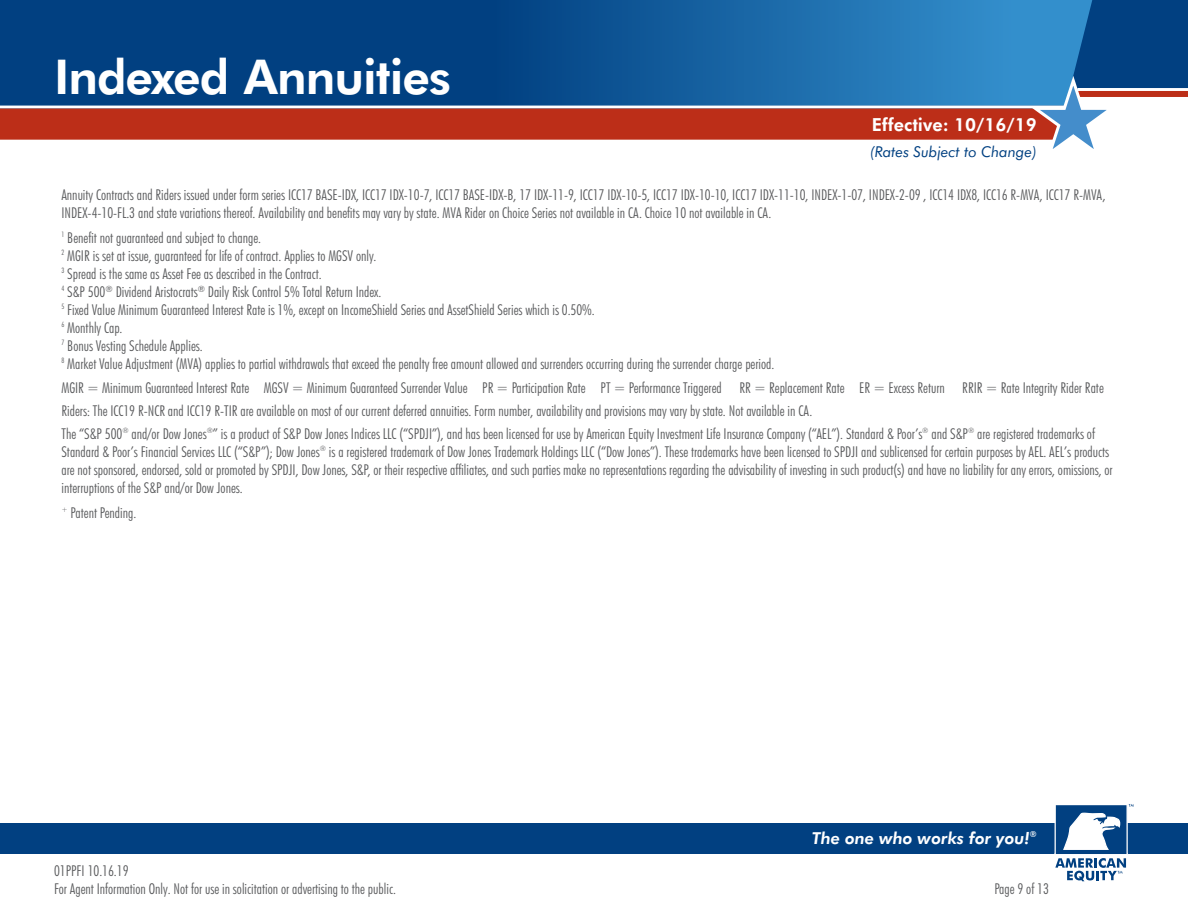
<style>
.page{position:relative;width:1188px;height:918px;background:#fff}
.page>*{position:absolute;margin:0;border:0;box-sizing:border-box;transform-origin:0 0}
.t1{font:800 48px "Futura BT";letter-spacing:-.02em;color:#fff}
.t2{font:800 18px "Futura BT";color:#fff}
.t3{font:italic 800 16.5px "Futura BT";color:#fff}
.t4{font:300 condensed 15px/18px "Futura BT";color:#57585a}
.t5{font:italic 15px "Futura BT";color:#014081}
.t6{font:italic 800 8.25px "Futura BT";color:#fff}
</style>
<div class="page">
<div style="left:1073px;top:91px;width:115px;height:6px;background:#bc2e18"></div>
<div style="left:1120px;top:0;width:68px;height:88px;background:#014081"></div>
<div style="left:0;top:0;width:323px;height:71px;background:#014081"></div>
<svg style="left:323px;top:0;width:797px;height:71px"></svg>
<svg style="left:0;top:71px;width:1121px;height:78px"></svg>
<div style="left:0;top:823px;width:1188px;height:31px;background:#014081"></div>
<svg style="left:1055px;top:804px;width:79px;height:78px"></svg>
<h1 class="t1" style="left:54px;top:47px;width:398px">Indexed Annuities</h1>
<p class="t2" style="left:872px;top:113px;width:167px">Effective: 10/16/19</p>
<p class="t5" style="left:870px;top:142px;width:168px">(Rates Subject to Change)</p>
<p class="t4" style="left:62px;top:186px;width:1046px">Annuity Contracts and Riders issued under form series ICC17 BASE-IDX, ICC17 IDX-10-7, ICC17 BASE-IDX-B, 17 IDX-11-9, ICC17 IDX-10-5, ICC17 IDX-10-10, ICC17 IDX-11-10, INDEX-1-07, INDEX-2-09 , ICC14 IDX8, ICC16 R-MVA, ICC17 R-MVA,<br>INDEX-4-10-FL.3 and state variations thereof. Availability and benefits may vary by state. MVA Rider on Choice Series not available in CA. Choice 10 not available in CA.</p>
<p class="t4" style="left:62px;top:229px;width:201px"><sup>1</sup> Benefit not guaranteed and subject to change.</p>
<p class="t4" style="left:62px;top:247px;width:317px"><sup>2</sup> MGIR is set at issue, guaranteed for life of contract. Applies to MGSV only.</p>
<p class="t4" style="left:62px;top:265px;width:262px"><sup>3</sup> Spread is the same as Asset Fee as described in the Contract.</p>
<p class="t4" style="left:62px;top:283px;width:321px"><sup>4</sup> S&amp;P 500<sup>®</sup> Dividend Aristocrats<sup>®</sup> Daily Risk Control 5% Total Return Index.</p>
<p class="t4" style="left:62px;top:301px;width:535px"><sup>5</sup> Fixed Value Minimum Guaranteed Interest Rate is 1%, except on IncomeShield Series and AssetShield Series which is 0.50%.</p>
<p class="t4" style="left:62px;top:319px;width:63px"><sup>6</sup> Monthly Cap.</p>
<p class="t4" style="left:62px;top:337px;width:143px"><sup>7</sup> Bonus Vesting Schedule Applies.</p>
<p class="t4" style="left:62px;top:355px;width:714px"><sup>8</sup> Market Value Adjustment (MVA) applies to partial withdrawals that exceed the penalty free amount allowed and surrenders occurring during the surrender charge period.</p>
<p class="t4" style="left:62px;top:378px;width:1044px">MGIR = Minimum Guaranteed Interest Rate MGSV = Minimum Guaranteed Surrender Value PR = Participation Rate PT = Performance Triggered RR = Replacement Rate ER = Excess Return RRIR = Rate Integrity Rider Rate</p>
<p class="t4" style="left:62px;top:402px;width:752px">Riders: The ICC19 R-NCR and ICC19 R-TIR are available on most of our current deferred annuities. Form number, availability and provisions may vary by state. Not available in CA.</p>
<p class="t4" style="left:61px;top:425px;width:1053px">The “S&amp;P 500<sup>®</sup> and/or Dow Jones<sup>®</sup>” is a product of S&amp;P Dow Jones Indices LLC (“SPDJI”), and has been licensed for use by American Equity Investment Life Insurance Company (“AEL”). Standard &amp; Poor’s<sup>®</sup> and S&amp;P<sup>®</sup> are registered trademarks of Standard &amp; Poor’s Financial Services LLC (“S&amp;P”); Dow Jones<sup>®</sup> is a registered trademark of Dow Jones Trademark Holdings LLC (“Dow Jones”). These trademarks have been licensed to SPDJI and sublicensed for certain purposes by AEL. AEL’s products are not sponsored, endorsed, sold or promoted by SPDJI, Dow Jones, S&amp;P, or their respective affiliates, and such parties make no representations regarding the advisability of investing in such product(s) and have no liability for any errors, omissions, or interruptions of the S&amp;P and/or Dow Jones.</p>
<p class="t4" style="left:62px;top:504px;width:76px"><sup>+</sup> Patent Pending.</p>
<p class="t4" style="left:54px;top:861px;width:343px">01PPFI 10.16.19<br>For Agent Information Only. Not for use in solicitation or advertising to the public.</p>
<p class="t3" style="left:812px;top:828px;width:219px">The one who works for you!</p>
<p class="t6" style="left:1030px;top:829px;width:8px">®</p>
<p class="t4" style="left:994px;top:880px;width:56px">Page 9 of 13</p>
</div>
